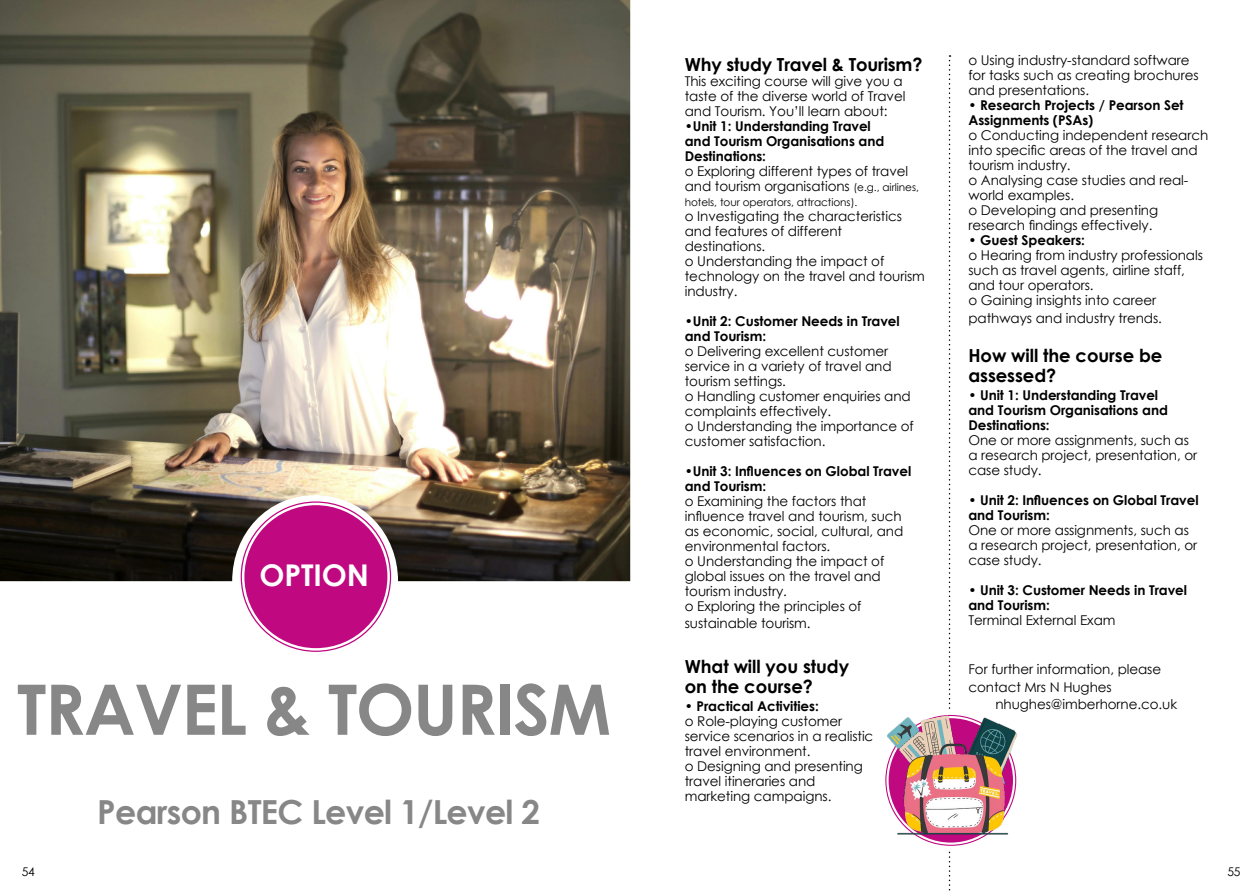
<style>
.page{position:relative;width:1259px;height:893px;background:#fff}
.page>*{position:absolute;margin:0;border:0;box-sizing:border-box;transform-origin:0 0}
.t1{font:700 69.75px "Century Gothic";letter-spacing:-.02em;color:#878787}
.t2{font:700 33.15px "Century Gothic";letter-spacing:-.02em;color:#878787}
.t3{font:700 30px "Century Gothic";letter-spacing:-.005em;color:#fff}
.t4{font:700 18px/19.5px "Century Gothic";letter-spacing:-.005em;color:#000}
.t5{font:13.5px/15px "Century Gothic";letter-spacing:-.005em;color:#000}
.t6{font:700 13.5px/15px "Century Gothic";letter-spacing:-.005em;color:#000}
.t7{font:12px "Century Gothic";color:#000}
.t8{font:10.5px "Century Gothic";letter-spacing:-.005em;color:#000}
.s1{font-size:10.5px}
</style>
<div class="page">
<img style="left:0;top:0;width:630px;height:581px">
<div style="left:241px;top:501px;width:150px;height:151px;background:#c00880;border-radius:50%"></div>
<svg style="left:948px;top:55px;width:2px;height:836px"></svg>
<img style="left:885px;top:682px;width:133px;height:180px">
<h3 class="t3" style="left:259px;top:552px;width:111px">OPTION</h3>
<h1 class="t1" style="left:17px;top:656px;width:595px">TRAVEL &amp; TOURISM</h1>
<h2 class="t2" style="left:97px;top:786px;width:444px">Pearson BTEC Level 1/Level 2</h2>
<h3 class="t4" style="left:685px;top:54px;width:239px">Why study Travel &amp; Tourism?</h3>
<p class="t5" style="left:685px;top:73px;width:222px">This exciting course will give you a taste of the diverse world of Travel and Tourism. You’ll learn about:</p>
<p class="t6" style="left:685px;top:118px;width:201px">•Unit 1: Understanding Travel and Tourism Organisations and<br>Destinations:</p>
<p class="t5" style="left:685px;top:163px;width:236px">o Exploring different types of travel and tourism organisations <span class="s1">(e.g., airlines,</span></p>
<p class="t8" style="left:685px;top:195px;width:174px">hotels, tour operators, attractions).</p>
<p class="t5" style="left:685px;top:208px;width:242px">o Investigating the characteristics and features of different destinations.<br>o Understanding the impact of technology on the travel and tourism industry.</p>
<p class="t6" style="left:685px;top:313px;width:216px">•Unit 2: Customer Needs in Travel and Tourism:</p>
<p class="t5" style="left:685px;top:343px;width:231px">o Delivering excellent customer service in a variety of travel and tourism settings.<br>o Handling customer enquiries and complaints effectively.<br>o Understanding the importance of customer satisfaction.</p>
<p class="t6" style="left:685px;top:463px;width:228px">•Unit 3: Influences on Global Travel and Tourism:</p>
<p class="t5" style="left:685px;top:493px;width:220px">o Examining the factors that influence travel and tourism, such as economic, social, cultural, and environmental factors.<br>o Understanding the impact of global issues on the travel and tourism industry.<br>o Exploring the principles of</p>
<p class="t5" style="left:685px;top:616px;width:127px">sustainable tourism.</p>
<h3 class="t4" style="left:685px;top:656px;width:166px">What will you study on the course?</h3>
<p class="t6" style="left:685px;top:698px;width:136px">• Practical Activities:</p>
<p class="t5" style="left:685px;top:713px;width:190px">o Role-playing customer service scenarios in a realistic travel environment.<br>o Designing and presenting travel itineraries and marketing campaigns.</p>
<p class="t5" style="left:968px;top:53px;width:232px">o Using industry-standard software for tasks such as creating brochures and presentations.</p>
<p class="t6" style="left:968px;top:97px;width:217px">• Research Projects / Pearson Set<br>Assignments (PSAs)</p>
<p class="t5" style="left:968px;top:128px;width:241px">o Conducting independent research into specific areas of the travel and tourism industry.<br>o Analysing case studies and real&shy;world examples.<br>o Developing and presenting research findings effectively.</p>
<p class="t6" style="left:968px;top:232px;width:118px">• Guest Speakers:</p>
<p class="t5" style="left:968px;top:248px;width:236px">o Hearing from industry professionals such as travel agents, airline staff, and tour operators.<br>o Gaining insights into career</p>
<p class="t5" style="left:968px;top:310px;width:195px">pathways and industry trends.</p>
<h3 class="t4" style="left:968px;top:345px;width:195px">How will the course be assessed?</h3>
<p class="t6" style="left:968px;top:387px;width:201px">• Unit 1: Understanding Travel and Tourism Organisations and<br>Destinations:</p>
<p class="t5" style="left:968px;top:432px;width:230px">One or more assignments, such as a research project, presentation, or case study.</p>
<p class="t6" style="left:968px;top:492px;width:232px">• Unit 2: Influences on Global Travel and Tourism:</p>
<p class="t5" style="left:968px;top:522px;width:230px">One or more assignments, such as a research project, presentation, or case study.</p>
<p class="t6" style="left:968px;top:582px;width:220px">• Unit 3: Customer Needs in Travel and Tourism:</p>
<p class="t5" style="left:968px;top:612px;width:149px">Terminal External Exam</p>
<p class="t5" style="left:968px;top:661px;width:194px;line-height:17.2px">For further information, please contact Mrs N Hughes</p>
<p class="t5" style="left:995px;top:696px;width:183px">nhughes@imberhorne.co.uk</p>
<p class="t7" style="left:22px;top:864px;width:15px">54</p>
<p class="t7" style="left:1227px;top:864px;width:15px">55</p>
</div>
